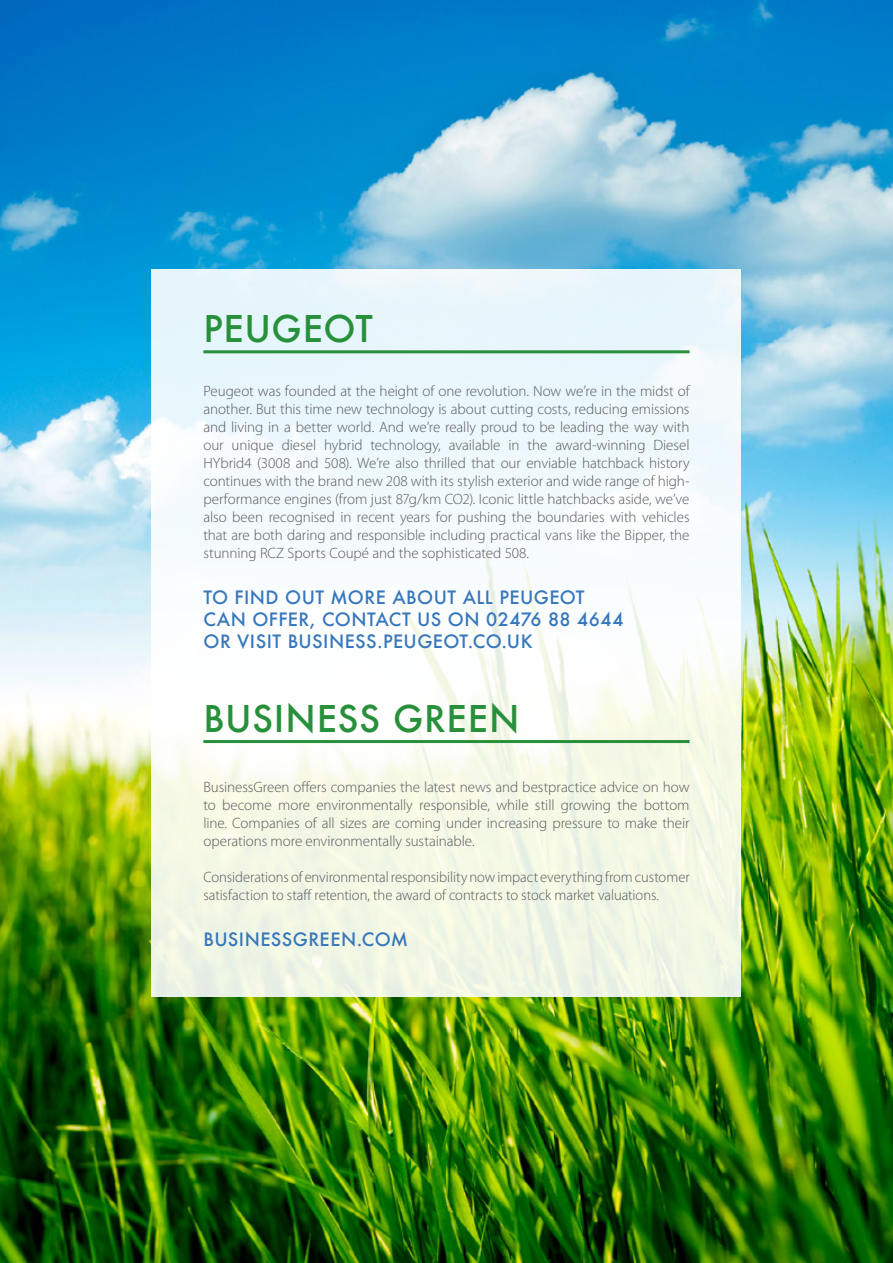
<style>
.page{position:relative;width:893px;height:1263px;background:#fff}
.page>*{position:absolute;margin:0;border:0;box-sizing:border-box;transform-origin:0 0}
.t1{font:500 36px "Futura";letter-spacing:.02em;color:#28903b}
.t2{font:500 18px/21.6px "Futura";letter-spacing:.025em;color:#3777bc}
.t3{font:300 15px/18px "Myriad Pro";letter-spacing:-.005em;color:#58595b;text-align:justify}
</style>
<div class="page">
<img style="left:0;top:0;width:893px;height:1263px">
<svg style="left:152px;top:269px;width:589px;height:727px"></svg>
<hr style="left:203px;top:350px;width:487px;height:3px;background:#28903b">
<hr style="left:203px;top:740px;width:487px;height:3px;background:#28903b">
<h1 class="t1" style="left:203px;top:304px;width:171px">PEUGEOT</h1>
<p class="t3" style="left:203px;top:382px;width:488px">Peugeot was founded at the height of one revolution. Now we’re in the midst of another. But this time new technology is about cutting costs, reducing emissions and living in a better world. And we’re really proud to be leading the way with our unique diesel hybrid technology, available in the award-winning Diesel HYbrid4 (3008 and 508). We’re also thrilled that our enviable hatchback history continues with the brand new 208 with its stylish exterior and wide range of high&shy;performance engines (from just 87g/km CO2). Iconic little hatchbacks aside, we’ve also been recognised in recent years for pushing the boundaries with vehicles that are both daring and responsible including practical vans like the Bipper, the stunning RCZ Sports Coupé and the sophisticated 508.</p>
<p class="t2" style="left:203px;top:587px;width:422px">TO FIND OUT MORE ABOUT ALL PEUGEOT<br>CAN OFFER, CONTACT US ON 02476 88 4644<br>OR VISIT BUSINESS.PEUGEOT.CO.UK</p>
<h1 class="t1" style="left:203px;top:693px;width:318px">BUSINESS GREEN</h1>
<p class="t3" style="left:203px;top:778px;width:488px">BusinessGreen offers companies the latest news and bestpractice advice on how to become more environmentally responsible, while still growing the bottom line. Companies of all sizes are coming under increasing pressure to make their operations more environmentally sustainable.</p>
<p class="t3" style="left:203px;top:868px;width:488px">Considerations of environmental responsibility now impact everything from customer satisfaction to staff retention, the award of contracts to stock market valuations.</p>
<p class="t2" style="left:203px;top:929px;width:206px">BUSINESSGREEN.COM</p>
</div>
